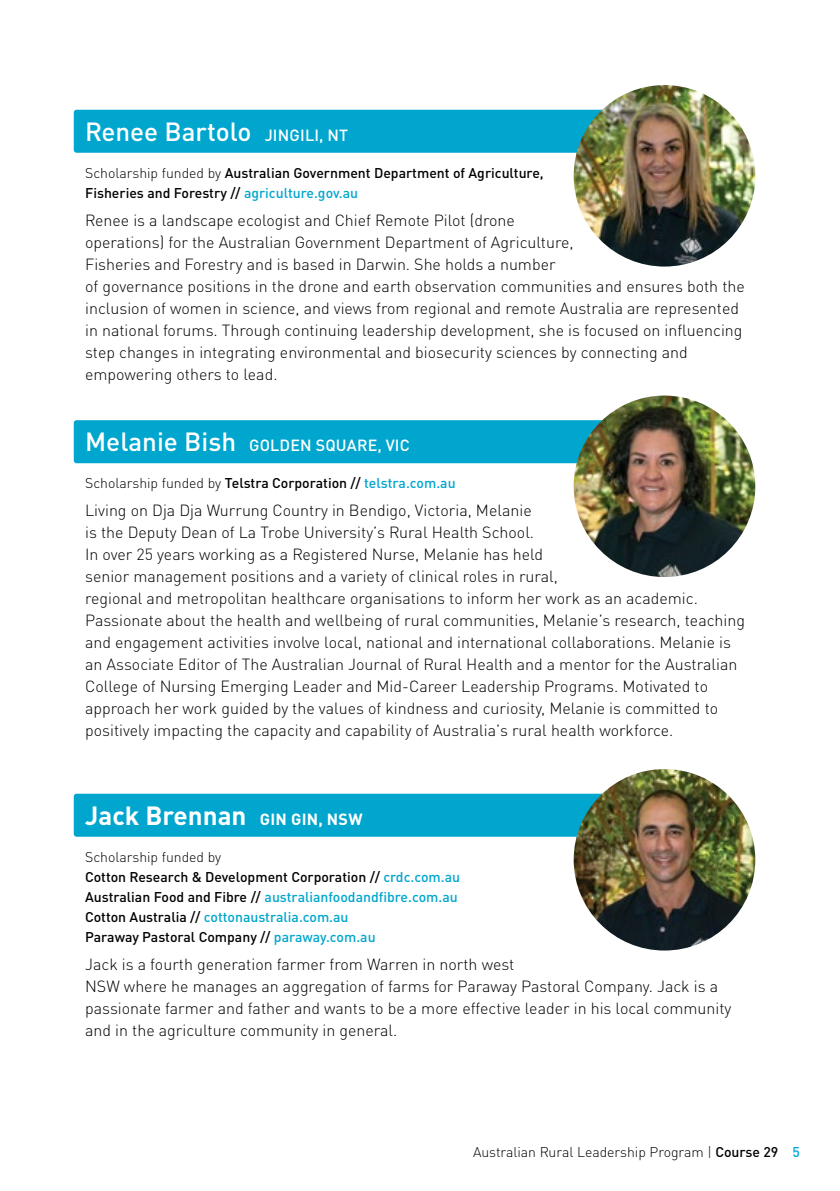
<style>
.page{position:relative;width:840px;height:1191px;background:#fff}
.page>*{position:absolute;margin:0;border:0;box-sizing:border-box;transform-origin:0 0}
.t1{font:500 26px "DIN Pro";color:#fff}
.t2{font:700 26px "DIN Pro";color:#fff}
.t3{font:300 16px/22px "DIN Pro";color:#000}
.t4{font:500 16px "DIN Pro";letter-spacing:.01em;color:#fff}
.t5{font:500 14px/20px "DIN Pro";color:#000}
.t6{font:300 14px "DIN Pro";color:#000}
.s1{font-size:16px}
.s2{font-weight:300}
.s3{color:#00a6ce}
.s4{font-size:26px}
.s5{font-weight:500}
.s6{font-weight:500;color:#00a6ce}
</style>
<div class="page">
<div style="left:74px;top:110px;width:652px;height:43px;background:#00a6ce;border-radius:3px"></div>
<div style="left:74px;top:420px;width:652px;height:43px;background:#00a6ce;border-radius:3px"></div>
<div style="left:74px;top:793px;width:652px;height:43px;background:#00a6ce;border-radius:3px"></div>
<img style="left:573px;top:85px;width:181px;height:181px;border-radius:91px">
<img style="left:573px;top:395px;width:181px;height:182px;border-radius:91px">
<img style="left:573px;top:769px;width:181px;height:181px;border-radius:91px">
<h1 class="t1" style="left:85px;top:111px;width:264px">Renee Bartolo <span class="s1">JINGILI, NT</span></h1>
<p class="t5" style="left:85px;top:162px;width:460px"><span class="s2">Scholarship funded by</span> Australian Government Department of Agriculture,<br>Fisheries and Forestry // <span class="s3">agriculture.gov.au</span></p>
<p class="t3" style="left:85px;top:208px;width:661px">Renee is a landscape ecologist and Chief Remote Pilot (drone<br>operations) for the Australian Government Department of Agriculture,<br>Fisheries and Forestry and is based in Darwin. She holds a number<br>of governance positions in the drone and earth observation communities and ensures both the inclusion of women in science, and views from regional and remote Australia are represented in national forums. Through continuing leadership development, she is focused on influencing step changes in integrating environmental and biosecurity sciences by connecting and empowering others to lead.</p>
<p class="t4" style="left:85px;top:433px;width:326px"><span class="s4">Melanie Bish</span> GOLDEN SQUARE, VIC</p>
<p class="t5" style="left:85px;top:472px;width:372px"><span class="s2">Scholarship funded by</span> Telstra Corporation // <span class="s3">telstra.com.au</span></p>
<p class="t3" style="left:85px;top:498px;width:661px">Living on Dja Dja Wurrung Country in Bendigo, Victoria, Melanie<br>is the Deputy Dean of La Trobe University’s Rural Health School.<br>In over 25 years working as a Registered Nurse, Melanie has held<br>senior management positions and a variety of clinical roles in rural,<br>regional and metropolitan healthcare organisations to inform her work as an academic.<br>Passionate about the health and wellbeing of rural communities, Melanie’s research, teaching and engagement activities involve local, national and international collaborations. Melanie is an Associate Editor of The Australian Journal of Rural Health and a mentor for the Australian College of Nursing Emerging Leader and Mid-Career Leadership Programs. Motivated to approach her work guided by the values of kindness and curiosity, Melanie is committed to positively impacting the capacity and capability of Australia’s rural health workforce.</p>
<h1 class="t2" style="left:85px;top:794px;width:279px">Jack Brennan <span class="s1">GIN GIN, NSW</span></h1>
<p class="t5" style="left:85px;top:846px;width:376px"><span class="s2">Scholarship funded by<br></span>Cotton Research &amp; Development Corporation // <span class="s3">crdc.com.au </span>Australian Food and Fibre // <span class="s3">australianfoodandfibre.com.au </span>Cotton Australia // <span class="s3">cottonaustralia.com.au<br></span>Paraway Pastoral Company // <span class="s3">paraway.com.au</span></p>
<p class="t3" style="left:85px;top:952px;width:647px">Jack is a fourth generation farmer from Warren in north west<br>NSW where he manages an aggregation of farms for Paraway Pastoral Company. Jack is a passionate farmer and father and wants to be a more effective leader in his local community and in the agriculture community in general.</p>
<p class="t6" style="left:472px;top:1141px;width:328px">Australian Rural Leadership Program | <span class="s5">Course 29</span> <span class="s6">5</span></p>
</div>
